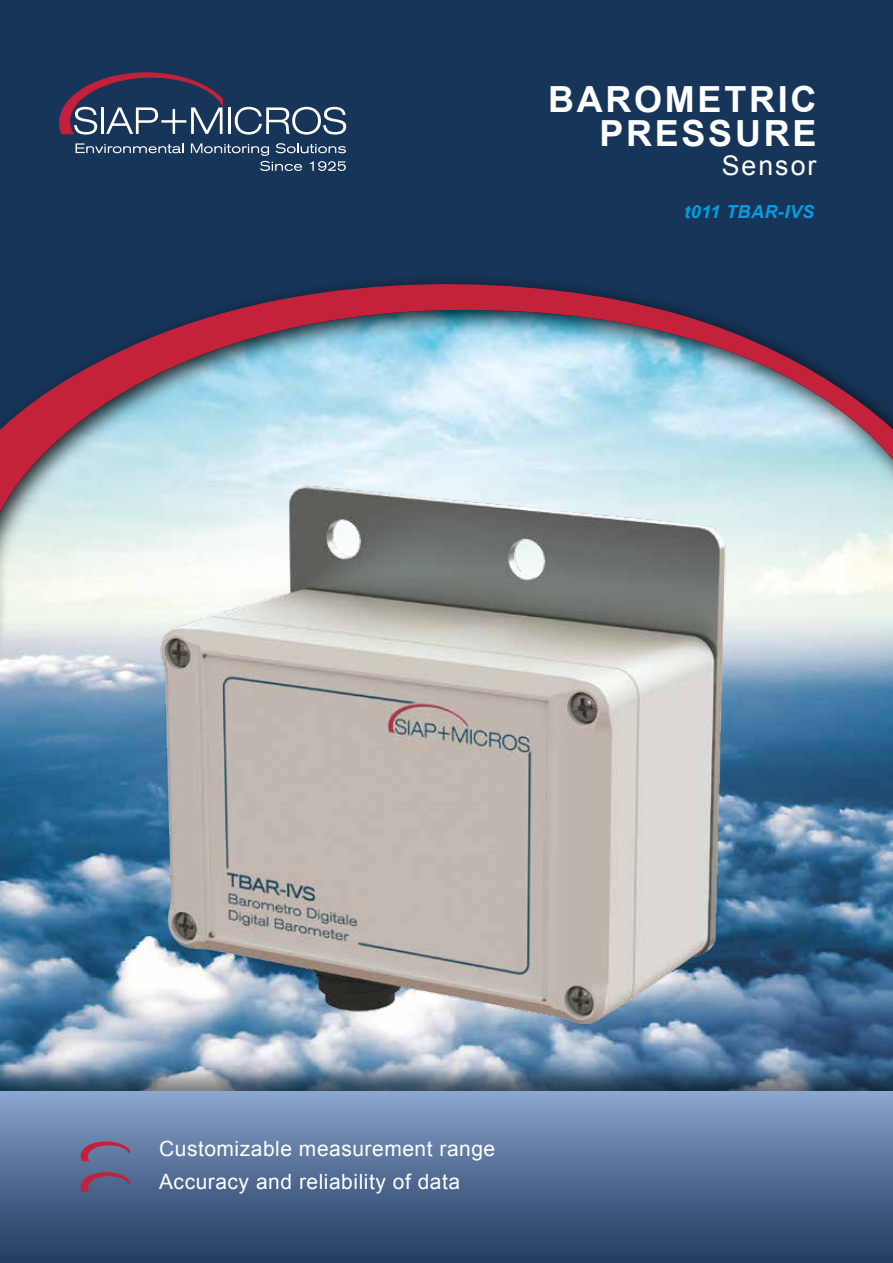
<style>
.page{position:relative;width:893px;height:1263px;background:#fff}
.page>*{position:absolute;margin:0;border:0;box-sizing:border-box;transform-origin:0 0}
.t1{font:700 36px/34.5px "Arial";letter-spacing:.075em;color:#fff;text-align:right}
.t2{font:27px "Arial";letter-spacing:.075em;color:#fff}
.t3{font:21px/33px "Arial";letter-spacing:.025em;color:#fff}
.t4{font:italic 700 18px "Arial";letter-spacing:.025em;color:#009fe3}
</style>
<div class="page">
<img style="left:0;top:680px;width:893px;height:379px">
<div style="left:0;top:0;width:893px;height:266px;background:#173558"></div>
<svg style="left:0;top:266px;width:893px;height:389px;background:#969cae"></svg>
<div style="left:0;top:1059px;width:893px;height:204px;background:#000;opacity:.51"></div>
<div style="left:0;top:1092px;width:893px;height:171px;background:linear-gradient(to bottom,#87a2ca,#20395e)"></div>
<svg style="left:59px;top:73px;width:164px;height:62px;background:#454866"></svg>
<hr style="left:228px;top:107px;width:2px;height:27px;background:#fff">
<svg style="left:235px;top:107px;width:111px;height:28px"></svg>
<svg style="left:76px;top:143px;width:108px;height:10px"></svg>
<svg style="left:191px;top:143px;width:155px;height:28px;background:#3a5471"></svg>
<img style="left:143px;top:458px;width:619px;height:612px">
<svg style="left:81px;top:1142px;width:48px;height:21px"></svg>
<svg style="left:81px;top:1173px;width:48px;height:21px"></svg>
<h1 class="t1" style="left:548px;top:83px;width:270px">BAROMETRIC<br>PRESSURE</h1>
<p class="t2" style="left:722px;top:148px;width:96px">Sensor</p>
<p class="t4" style="left:684px;top:200px;width:132px">t011 TBAR-IVS</p>
<p class="t3" style="left:159px;top:1132px;width:338px">Customizable measurement range<br>Accuracy and reliability of data</p>
</div>
